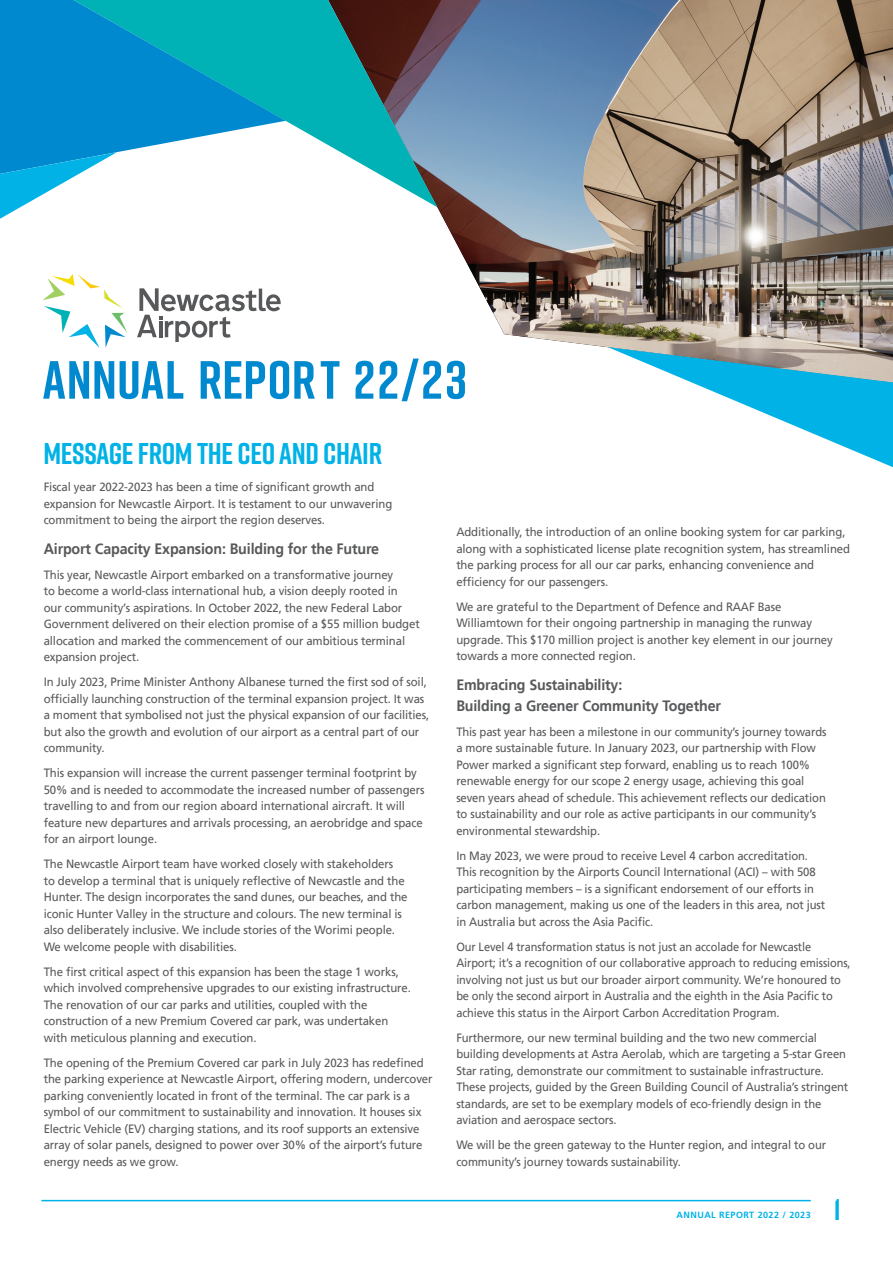
<style>
.page{position:relative;width:893px;height:1263px;background:#fff}
.page>*{position:absolute;margin:0;border:0;box-sizing:border-box;transform-origin:0 0}
.t1{font:700 53.7px "Rift";letter-spacing:.01em;color:#0089cf}
.t2{font:700 30px "Rift";letter-spacing:-.01em;color:#00b2e6}
.t3{font:700 15px/21px "Frutiger LT";letter-spacing:-.01em;color:#58595b;scale:.95 1}
.t4{font:12px/16.5px "Frutiger LT";letter-spacing:-.01em;color:#58595b;scale:.95 1}
.t5{font:12px/16.5px "Frutiger LT";letter-spacing:-.01em;color:#58595b;scale:.94 1}
.t6{font:12px/16.5px "Frutiger LT";letter-spacing:-.01em;color:#58595b;scale:.92 1}
.t7{font:700 9px "Frutiger LT";letter-spacing:.05em;color:#00b2e6}
</style>
<div class="page">
<img style="left:437px;top:0;width:456px;height:348px">
<svg style="left:608px;top:347px;width:285px;height:120px"></svg>
<svg style="left:286px;top:0;width:151px;height:207px"></svg>
<svg style="left:0;top:0;width:286px;height:152px;background:#0f9cca"></svg>
<svg style="left:0;top:152px;width:117px;height:67px"></svg>
<hr style="left:41px;top:1200px;width:770px;height:1px;background:#00b2e6">
<svg style="left:137px;top:288px;width:144px;height:54px"></svg>
<svg style="left:43px;top:274px;width:84px;height:74px"></svg>
<h1 class="t1" style="left:43px;top:341px;width:426px">ANNUAL REPORT 22/23</h1>
<h2 class="t2" style="left:43px;top:432px;width:340px">MESSAGE FROM THE CEO AND CHAIR</h2>
<p class="t4" style="left:44px;top:479px;width:368px">Fiscal year 2022-2023 has been a time of significant growth and expansion for Newcastle Airport. It is testament to our unwavering commitment to being the airport the region deserves.</p>
<p class="t3" style="left:44px;top:538px;width:355px">Airport Capacity Expansion: Building for the Future</p>
<p class="t4" style="left:44px;top:566px;width:397px">This year, Newcastle Airport embarked on a transformative journey<br>to become a world-class international hub, a vision deeply rooted in<br>our community’s aspirations. In October 2022, the new Federal Labor Government delivered on their election promise of a $55 million budget allocation and marked the commencement of our ambitious terminal expansion project.</p>
<p class="t4" style="left:44px;top:674px;width:407px">In July 2023, Prime Minister Anthony Albanese turned the first sod of soil, officially launching construction of the terminal expansion project. It was a moment that symbolised not just the physical expansion of our facilities, but also the growth and evolution of our airport as a central part of our community.</p>
<p class="t4" style="left:44px;top:765px;width:402px">This expansion will increase the current passenger terminal footprint by 50% and is needed to accommodate the increased number of passengers travelling to and from our region aboard international aircraft. It will feature new departures and arrivals processing, an aerobridge and space for an airport lounge.</p>
<p class="t4" style="left:44px;top:856px;width:384px">The Newcastle Airport team have worked closely with stakeholders<br>to develop a terminal that is uniquely reflective of Newcastle and the Hunter. The design incorporates the sand dunes, our beaches, and the iconic Hunter Valley in the structure and colours. The new terminal is also deliberately inclusive. We include stories of the Worimi people.<br>We welcome people with disabilities.</p>
<p class="t4" style="left:44px;top:963px;width:388px">The first critical aspect of this expansion has been the stage 1 works, which involved comprehensive upgrades to our existing infrastructure.<br>The renovation of our car parks and utilities, coupled with the construction of a new Premium Covered car park, was undertaken with meticulous planning and execution.</p>
<p class="t4" style="left:44px;top:1054px;width:411px">The opening of the Premium Covered car park in July 2023 has redefined the parking experience at Newcastle Airport, offering modern, undercover parking conveniently located in front of the terminal. The car park is a symbol of our commitment to sustainability and innovation. It houses six Electric Vehicle (EV) charging stations, and its roof supports an extensive array of solar panels, designed to power over 30% of the airport’s future energy needs as we grow.</p>
<p class="t4" style="left:456px;top:524px;width:416px">Additionally, the introduction of an online booking system for car parking, along with a sophisticated license plate recognition system, has streamlined the parking process for all our car parks, enhancing convenience and efficiency for our passengers.</p>
<p class="t4" style="left:456px;top:598px;width:398px">We are grateful to the Department of Defence and RAAF Base Williamtown for their ongoing partnership in managing the runway upgrade. This $170 million project is another key element in our journey towards a more connected region.</p>
<p class="t3" style="left:456px;top:674px;width:280px">Embracing Sustainability:<br>Building a Greener Community Together</p>
<p class="t5" style="left:456px;top:723px;width:395px">This past year has been a milestone in our community’s journey towards a more sustainable future. In January 2023, our partnership with Flow Power marked a significant step forward, enabling us to reach 100% renewable energy for our scope 2 energy usage, achieving this goal seven years ahead of schedule. This achievement reflects our dedication to sustainability and our role as active participants in our community’s environmental stewardship.</p>
<p class="t5" style="left:456px;top:847px;width:394px">In May 2023, we were proud to receive Level 4 carbon accreditation.<br>This recognition by the Airports Council International (ACI) – with 508 participating members – is a significant endorsement of our efforts in carbon management, making us one of the leaders in this area, not just in Australia but across the Asia Pacific.</p>
<p class="t6" style="left:456px;top:938px;width:430px">Our Level 4 transformation status is not just an accolade for Newcastle Airport; it’s a recognition of our collaborative approach to reducing emissions, involving not just us but our broader airport community. We’re honoured to be only the second airport in Australia and the eighth in the Asia Pacific to achieve this status in the Airport Carbon Accreditation Program.</p>
<p class="t5" style="left:456px;top:1029px;width:418px">Furthermore, our new terminal building and the two new commercial building developments at Astra Aerolab, which are targeting a 5-star Green Star rating, demonstrate our commitment to sustainable infrastructure.<br>These projects, guided by the Green Building Council of Australia’s stringent standards, are set to be exemplary models of eco-friendly design in the aviation and aerospace sectors.</p>
<p class="t5" style="left:456px;top:1137px;width:395px">We will be the green gateway to the Hunter region, and integral to our community’s journey towards sustainability.</p>
<p class="t7" style="left:677px;top:1209px;width:136px">ANNUAL REPORT 2022 / 2023</p>
<h2 class="t2" style="left:834px;top:1188px;width:9px">1</h2>
</div>
